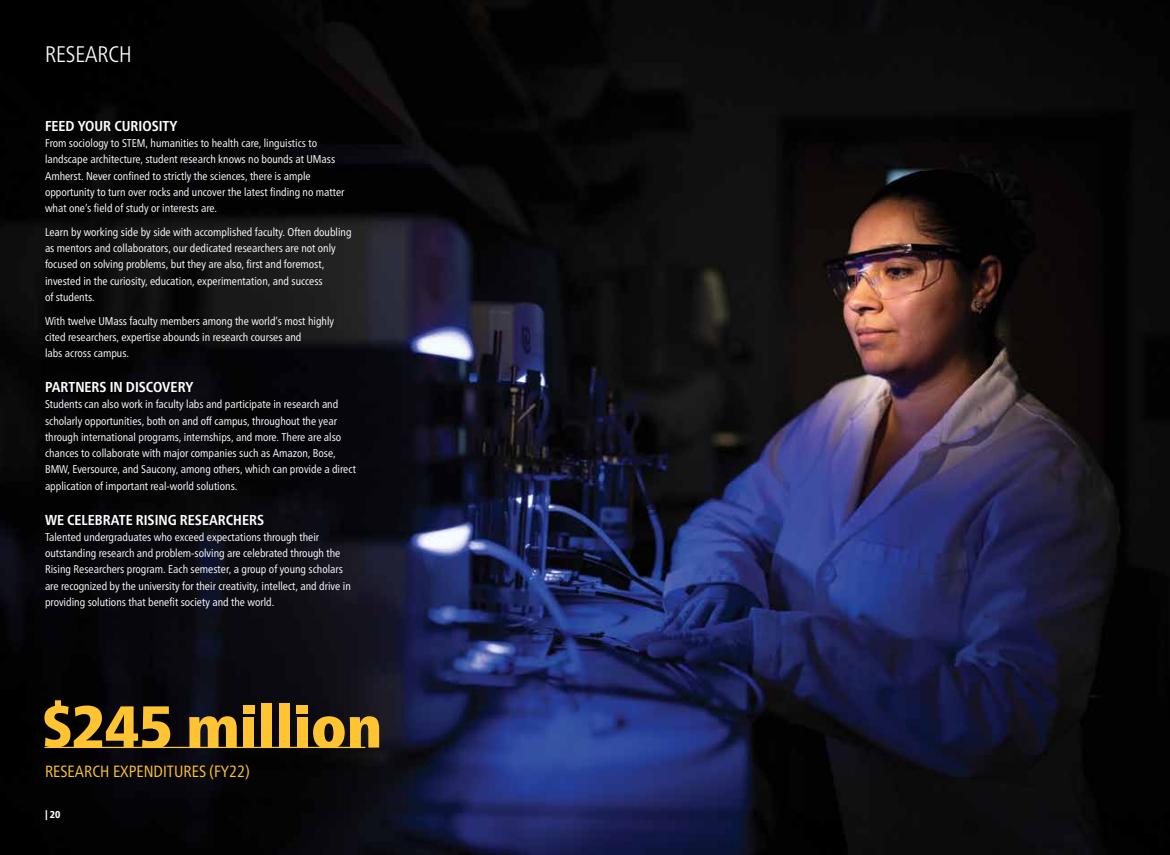
<style>
.page{position:relative;width:1170px;height:855px;background:#fff}
.page>*{position:absolute;margin:0;border:0;box-sizing:border-box;transform-origin:0 0}
.t1{font:300 condensed 22.5px "Frutiger Neue LT Pro";color:#fff}
.t2{font:condensed 16.25px "Frutiger Neue LT Pro";color:#ffc432}
.t3{font:700 condensed 14.38px "Frutiger Neue LT Pro";color:#fff}
.t4{font:condensed 11.25px/16.2px "Frutiger Neue LT Pro";color:#fff}
.t5{font:800 condensed 10px "Frutiger Neue LT Pro";color:#fff}
</style>
<div class="page">
<img style="left:0;top:0;width:1170px;height:855px">
<div style="left:243px;top:705px;width:11px;height:8px;background:#ffc432"></div>
<div style="left:297px;top:705px;width:11px;height:8px;background:#ffc432"></div>
<div style="left:261px;top:703px;width:11px;height:45px;background:#ffc432"></div>
<div style="left:243px;top:717px;width:11px;height:31px;background:#ffc432"></div>
<div style="left:297px;top:717px;width:11px;height:31px;background:#ffc432"></div>
<svg style="left:313px;top:716px;width:66px;height:32px"></svg>
<div style="left:279px;top:703px;width:11px;height:45px;background:#ffc432"></div>
<svg style="left:189px;top:716px;width:48px;height:31px"></svg>
<hr style="left:44px;top:747px;width:321px;height:1px;background:#ffc432">
<svg style="left:44px;top:700px;width:126px;height:48px"></svg>
<h3 class="t1" style="left:45px;top:41px;width:88px">RESEARCH</h3>
<h4 class="t3" style="left:45px;top:117px;width:134px">FEED YOUR CURIOSITY</h4>
<p class="t4" style="left:45px;top:135px;width:301px">From sociology to STEM, humanities to health care, linguistics to landscape architecture, student research knows no bounds at UMass Amherst. Never confined to strictly the sciences, there is ample opportunity to turn over rocks and uncover the latest finding no matter what one’s field of study or interests are.</p>
<p class="t4" style="left:45px;top:224px;width:308px">Learn by working side by side with accomplished faculty. Often doubling as mentors and collaborators, our dedicated researchers are not only focused on solving problems, but they are also, first and foremost, invested in the curiosity, education, experimentation, and success<br>of students.</p>
<p class="t4" style="left:45px;top:312px;width:291px">With twelve UMass faculty members among the world’s most highly cited researchers, expertise abounds in research courses and<br>labs across campus.</p>
<h4 class="t3" style="left:45px;top:379px;width:150px">PARTNERS IN DISCOVERY</h4>
<p class="t4" style="left:45px;top:396px;width:312px">Students can also work in faculty labs and participate in research and scholarly opportunities, both on and off campus, throughout the year through international programs, internships, and more. There are also chances to collaborate with major companies such as Amazon, Bose, BMW, Eversource, and Saucony, among others, which can provide a direct application of important real-world solutions.</p>
<h4 class="t3" style="left:45px;top:511px;width:221px">WE CELEBRATE RISING RESEARCHERS</h4>
<p class="t4" style="left:45px;top:529px;width:307px">Talented undergraduates who exceed expectations through their outstanding research and problem-solving are celebrated through the Rising Researchers program. Each semester, a group of young scholars are recognized by the university for their creativity, intellect, and drive in providing solutions that benefit society and the world.</p>
<p class="t2" style="left:45px;top:762px;width:206px">RESEARCH EXPENDITURES (FY22)</p>
<p class="t5" style="left:45px;top:808px;width:17px">| 20</p>
</div>
